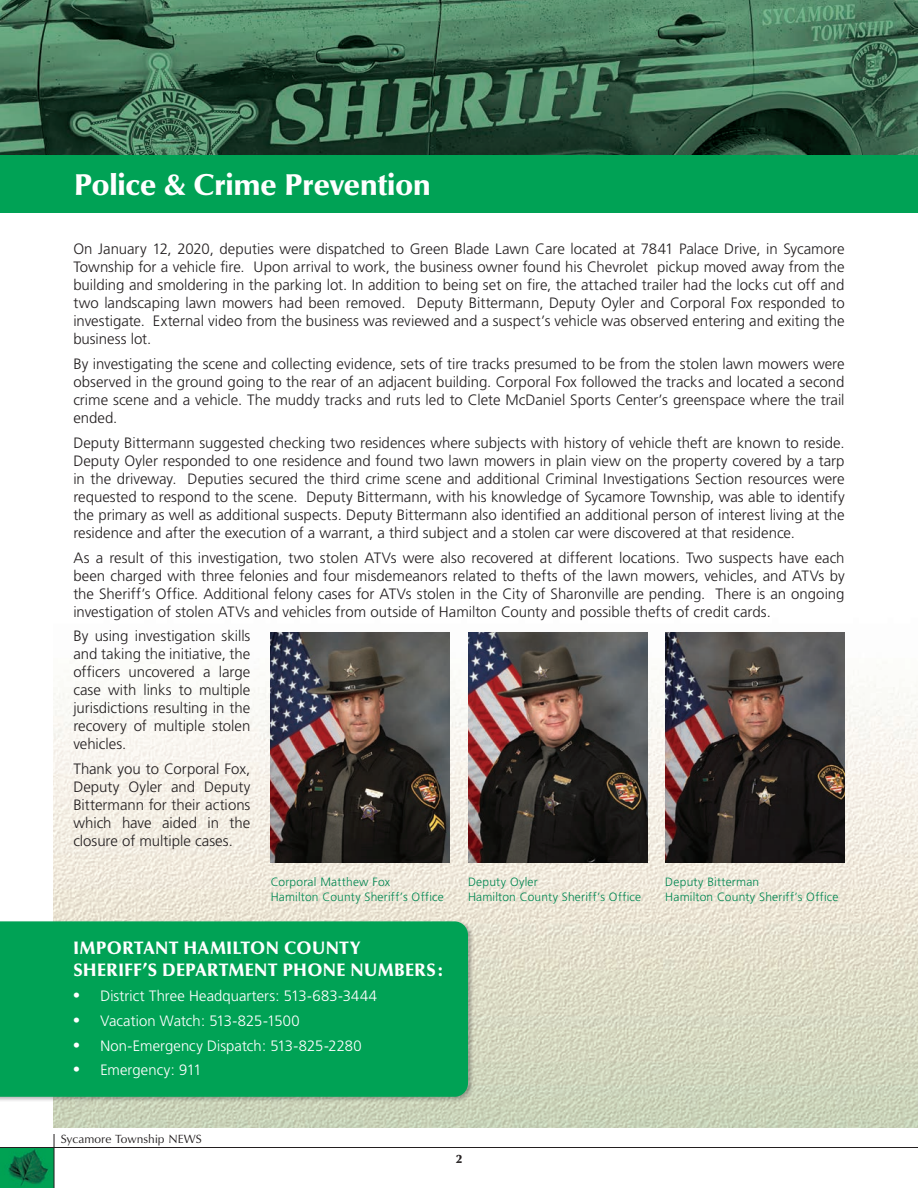
<style>
.page{position:relative;width:918px;height:1188px;background:#fff}
.page>*{position:absolute;margin:0;border:0;box-sizing:border-box;transform-origin:0 0}
.t1{font:900 30px "Optima";letter-spacing:-.015em;color:#fff}
.t2{font:900 18px/22.5px "Optima";letter-spacing:.02em;color:#fff;scale:.96 1}
.t3{font:300 15px/18px "Frutiger";color:#231f20;text-align:justify}
.t4{font:300 15px "Frutiger";color:#fff}
.t5{font:300 12px/15px "Frutiger";letter-spacing:.02em;color:#008751}
.t6{font:12px "Optima";color:#231f20}
.t7{font:900 12px "Optima";color:#231f20}
.s1{font-family:"Times";font-weight:400;font-size:18px}
</style>
<div class="page">
<img style="left:0;top:1148px;width:54px;height:40px">
<hr style="left:54px;top:1134px;width:1px;height:54px;background:#231f20">
<hr style="left:0;top:1147px;width:918px;height:1px;background:#231f20">
<img style="left:54px;top:212px;width:864px;height:915px">
<img style="left:0;top:0;width:918px;height:155px">
<div style="left:0;top:155px;width:918px;height:57px;background:#00a255"></div>
<div style="left:0;top:920px;width:474px;height:183px;background:#231f20;opacity:.3"></div>
<div style="left:0;top:921px;width:468px;height:176px;background:#00a255"></div>
<img style="left:468px;top:633px;width:179px;height:229px">
<img style="left:665px;top:633px;width:180px;height:229px">
<img style="left:271px;top:633px;width:179px;height:229px">
<h1 class="t1" style="left:74px;top:167px;width:359px">Police &amp; Crime Prevention</h1>
<p class="t3" style="left:73px;top:240px;width:773px">On January 12, 2020, deputies were dispatched to Green Blade Lawn Care located at 7841 Palace Drive, in Sycamore Township for a vehicle fire. Upon arrival to work, the business owner found his Chevrolet pickup moved away from the building and smoldering in the parking lot. In addition to being set on fire, the attached trailer had the locks cut off and two landscaping lawn mowers had been removed. Deputy Bittermann, Deputy Oyler and Corporal Fox responded to investigate. External video from the business was reviewed and a suspect’s vehicle was observed entering and exiting the business lot.</p>
<p class="t3" style="left:73px;top:355px;width:773px">By investigating the scene and collecting evidence, sets of tire tracks presumed to be from the stolen lawn mowers were observed in the ground going to the rear of an adjacent building. Corporal Fox followed the tracks and located a second crime scene and a vehicle. The muddy tracks and ruts led to Clete McDaniel Sports Center’s greenspace where the trail ended.</p>
<p class="t3" style="left:73px;top:434px;width:773px">Deputy Bittermann suggested checking two residences where subjects with history of vehicle theft are known to reside.<br>Deputy Oyler responded to one residence and found two lawn mowers in plain view on the property covered by a tarp in the driveway. Deputies secured the third crime scene and additional Criminal Investigations Section resources were requested to respond to the scene. Deputy Bittermann, with his knowledge of Sycamore Township, was able to identify the primary as well as additional suspects. Deputy Bittermann also identified an additional person of interest living at the residence and after the execution of a warrant, a third subject and a stolen car were discovered at that residence.</p>
<p class="t3" style="left:73px;top:549px;width:773px">As a result of this investigation, two stolen ATVs were also recovered at different locations. Two suspects have each been charged with three felonies and four misdemeanors related to thefts of the lawn mowers, vehicles, and ATVs by the Sheriff’s Office. Additional felony cases for ATVs stolen in the City of Sharonville are pending. There is an ongoing investigation of stolen ATVs and vehicles from outside of Hamilton County and possible thefts of credit cards.</p>
<p class="t3" style="left:73px;top:627px;width:179px">By using investigation skills and taking the initiative, the officers uncovered a large case with links to multiple jurisdictions resulting in the recovery of multiple stolen vehicles.</p>
<p class="t3" style="left:73px;top:760px;width:179px">Thank you to Corporal Fox, Deputy Oyler and Deputy Bittermann for their actions which have aided in the closure of multiple cases.</p>
<p class="t5" style="left:271px;top:874px;width:175px">Corporal Matthew Fox<br>Hamilton County Sheriff’s Office</p>
<p class="t2" style="left:73px;top:937px;width:388px">IMPORTANT HAMILTON COUNTY<br>SHERIFF’S DEPARTMENT PHONE NUMBERS:</p>
<p class="t4" style="left:73px;top:987px;width:306px"><span class="s1">•</span> District Three Headquarters: 513-683-3444</p>
<p class="t4" style="left:73px;top:1012px;width:228px"><span class="s1">•</span> Vacation Watch: 513-825-1500</p>
<p class="t4" style="left:73px;top:1037px;width:290px"><span class="s1">•</span> Non-Emergency Dispatch: 513-825-2280</p>
<p class="t4" style="left:73px;top:1062px;width:130px"><span class="s1">•</span> Emergency: 911</p>
<p class="t5" style="left:468px;top:874px;width:175px">Deputy Oyler<br>Hamilton County Sheriff’s Office</p>
<p class="t5" style="left:665px;top:874px;width:175px">Deputy Bitterman<br>Hamilton County Sheriff’s Office</p>
<p class="t6" style="left:61px;top:1132px;width:143px">Sycamore Township NEWS</p>
<p class="t7" style="left:456px;top:1152px;width:7px">2</p>
</div>
